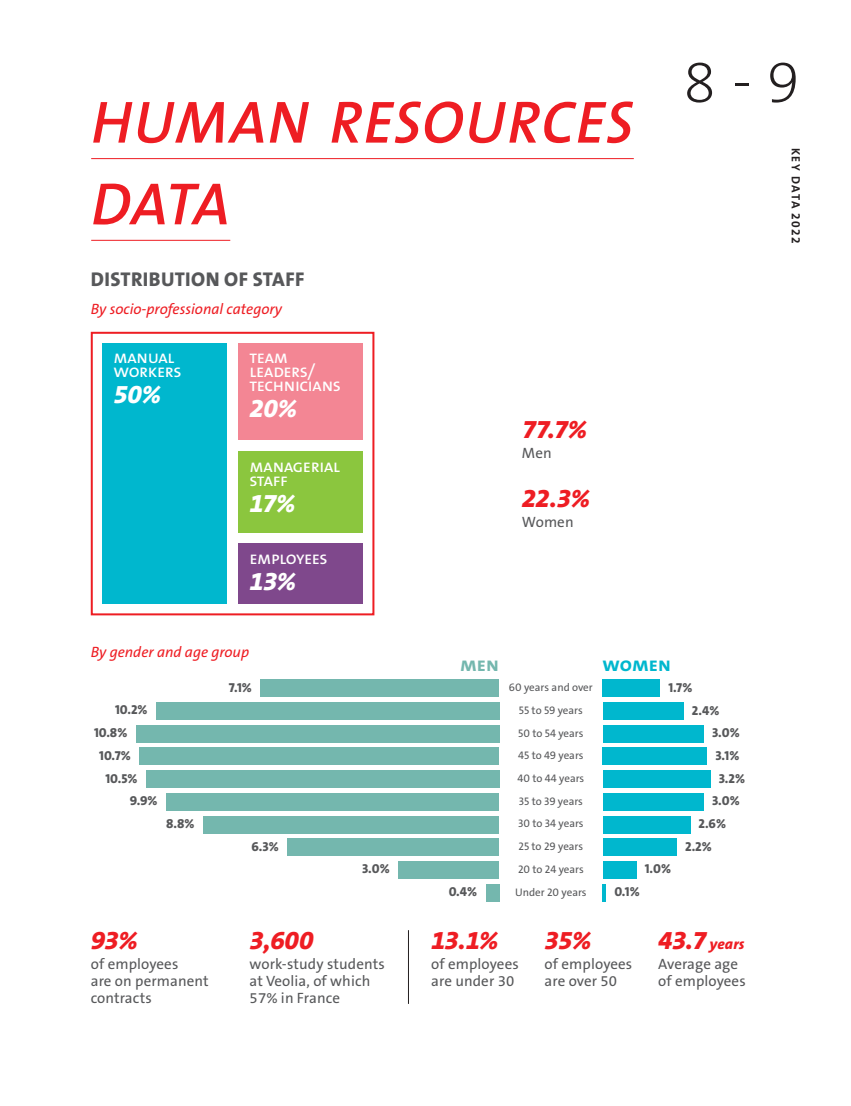
<style>
.page{position:relative;width:851px;height:1106px;background:#fff}
.page>*{position:absolute;margin:0;border:0;box-sizing:border-box;transform-origin:0 0}
.TITRE_Rouge_souligné{font:italic 600 60px "The Sans OT6";letter-spacing:.02em;color:#ee1d23}
.t1{font:200 60px "The Sans OT2";color:#231f20}
.Chiifres_A_Data_c13{font:italic 800 26px "The Sans OT8";letter-spacing:-.03em;color:#ee1d23}
.Chiifres_A_Data_c13-2{font:italic 800 26px "The Sans OT8";letter-spacing:-.025em;color:#fff}
.SS_TITRE_Ital_Rouge{font:800 20px "The Sans OT8";letter-spacing:.02em;color:#57585a}
.t2{font:700 20px "The Sans";letter-spacing:-.005em;color:#00b7ce}
.t3{font:700 20px "The Sans";color:#74b7ae}
.CUBE_Titre_C9_7{font:18px/14px "The Sans OT5 Plain";letter-spacing:-.025em;color:#fff}
.Chiffres_A_Txt_c7_5{font:15px/17px "The Sans OT5 Plain";color:#57585a}
.SS_TITRE_Ital_Rouge-2{font:italic 15px "The Sans OT5 Plain";color:#ee1d23}
.Chiifres_A_Data_c13-3{font:italic 800 15px "The Sans OT8";letter-spacing:.015em;color:#ee1d23}
.t4{font:800 13px "The Sans";color:#57585a}
.t5{font:700 12px "The Sans OT7";letter-spacing:.105em;color:#231f20}
.t6{font:11px/22.6px "The Sans";color:#57585a;text-align:center}
.s1{font-size:26px}
</style>
<div class="page">
<hr style="left:91px;top:158px;width:542px;height:1px;background:#ee1d23">
<hr style="left:91px;top:240px;width:139px;height:1px;background:#ee1d23">
<hr style="left:602px;top:884px;width:4px;height:17px;background:#00b7ce">
<div style="left:602px;top:861px;width:34px;height:17px;background:#00b7ce"></div>
<div style="left:602px;top:838px;width:74px;height:17px;background:#00b7ce"></div>
<div style="left:602px;top:816px;width:88px;height:17px;background:#00b7ce"></div>
<div style="left:602px;top:793px;width:101px;height:17px;background:#00b7ce"></div>
<div style="left:602px;top:770px;width:108px;height:17px;background:#00b7ce"></div>
<div style="left:602px;top:748px;width:105px;height:17px;background:#00b7ce"></div>
<div style="left:602px;top:725px;width:101px;height:17px;background:#00b7ce"></div>
<div style="left:602px;top:702px;width:81px;height:17px;background:#00b7ce"></div>
<div style="left:602px;top:680px;width:58px;height:17px;background:#00b7ce"></div>
<div style="left:485px;top:884px;width:14px;height:17px;background:#74b7ae"></div>
<div style="left:398px;top:861px;width:101px;height:17px;background:#74b7ae"></div>
<div style="left:287px;top:838px;width:212px;height:17px;background:#74b7ae"></div>
<div style="left:203px;top:816px;width:296px;height:17px;background:#74b7ae"></div>
<div style="left:166px;top:793px;width:333px;height:17px;background:#74b7ae"></div>
<div style="left:146px;top:770px;width:353px;height:17px;background:#74b7ae"></div>
<div style="left:139px;top:748px;width:360px;height:17px;background:#74b7ae"></div>
<div style="left:136px;top:725px;width:363px;height:17px;background:#74b7ae"></div>
<div style="left:156px;top:702px;width:343px;height:17px;background:#74b7ae"></div>
<div style="left:260px;top:680px;width:239px;height:17px;background:#74b7ae"></div>
<div style="left:91px;top:332px;width:283px;height:283px;border:2px solid #ee1d23"></div>
<div style="left:102px;top:343px;width:125px;height:261px;background:#00b7ce"></div>
<div style="left:238px;top:343px;width:125px;height:97px;background:#f38694"></div>
<div style="left:238px;top:451px;width:125px;height:81px;background:#8bc63e"></div>
<div style="left:238px;top:544px;width:125px;height:60px;background:#7f488c"></div>
<hr style="left:408px;top:930px;width:1px;height:73px;background:#231f20">
<p class="TITRE_Rouge_souligné" style="left:91px;top:84px;width:543px">HUMAN RESOURCES</p>
<p class="TITRE_Rouge_souligné" style="left:91px;top:165px;width:140px">DATA</p>
<p class="SS_TITRE_Ital_Rouge" style="left:91px;top:266px;width:215px">DISTRIBUTION OF STAFF</p>
<p class="SS_TITRE_Ital_Rouge-2" style="left:91px;top:299px;width:193px">By socio-professional category</p>
<p class="CUBE_Titre_C9_7" style="left:113px;top:350px;width:70px">manual workers</p>
<p class="Chiifres_A_Data_c13-2" style="left:113px;top:378px;width:49px">50%</p>
<p class="CUBE_Titre_C9_7" style="left:249px;top:350px;width:93px">team leaders/ technicians</p>
<p class="Chiifres_A_Data_c13-2" style="left:249px;top:392px;width:49px">20%</p>
<p class="CUBE_Titre_C9_7" style="left:249px;top:458px;width:92px">managerial staff</p>
<p class="Chiifres_A_Data_c13-2" style="left:249px;top:486px;width:47px">17%</p>
<p class="CUBE_Titre_C9_7" style="left:249px;top:551px;width:79px">employees</p>
<p class="Chiifres_A_Data_c13-2" style="left:249px;top:564px;width:48px">13%</p>
<p class="Chiifres_A_Data_c13" style="left:522px;top:413px;width:67px">77.7%</p>
<p class="Chiffres_A_Txt_c7_5" style="left:522px;top:444px;width:31px">Men</p>
<p class="Chiifres_A_Data_c13" style="left:522px;top:481px;width:70px">22.3%</p>
<p class="Chiffres_A_Txt_c7_5" style="left:522px;top:513px;width:53px">Women</p>
<h1 class="t1" style="left:683px;top:43px;width:118px">8-9</h1>
<p class="t5" style="left:803px;top:147px;width:97px;rotate:90deg">KEY DATA 2022</p>
<p class="SS_TITRE_Ital_Rouge-2" style="left:91px;top:642px;width:160px">By gender and age group</p>
<p class="t3" style="left:460px;top:651px;width:40px">MEN</p>
<p class="t2" style="left:602px;top:651px;width:70px">WOMEN</p>
<p class="t4" style="left:115px;top:701px;width:34px">10.2%</p>
<p class="t4" style="left:94px;top:724px;width:35px">10.8%</p>
<p class="t4" style="left:99px;top:747px;width:33px">10.7%</p>
<p class="t4" style="left:105px;top:769px;width:33px">10.5%</p>
<p class="t4" style="left:130px;top:792px;width:29px">9.9%</p>
<p class="t4" style="left:166px;top:815px;width:30px">8.8%</p>
<p class="Chiifres_A_Data_c13" style="left:91px;top:924px;width:48px">93%</p>
<p class="Chiffres_A_Txt_c7_5" style="left:91px;top:955px;width:119px">of employees<br>are on permanent contracts</p>
<p class="t4" style="left:229px;top:679px;width:24px">7.1%</p>
<p class="t4" style="left:668px;top:679px;width:25px">1.7%</p>
<p class="t6" style="left:509px;top:676px;width:85px">60 years and over<br>55 to 59 years<br>50 to 54 years<br>45 to 49 years<br>40 to 44 years<br>35 to 39 years<br>30 to 34 years<br>25 to 29 years<br>20 to 24 years<br>Under 20 years</p>
<p class="t4" style="left:691px;top:701px;width:29px">2.4%</p>
<p class="t4" style="left:712px;top:724px;width:29px">3.0%</p>
<p class="t4" style="left:715px;top:747px;width:25px">3.1%</p>
<p class="t4" style="left:718px;top:769px;width:28px">3.2%</p>
<p class="t4" style="left:712px;top:792px;width:29px">3.0%</p>
<p class="t4" style="left:698px;top:815px;width:29px">2.6%</p>
<p class="t4" style="left:251px;top:837px;width:29px">6.3%</p>
<p class="t4" style="left:685px;top:838px;width:28px">2.2%</p>
<p class="t4" style="left:362px;top:860px;width:29px">3.0%</p>
<p class="t4" style="left:644px;top:860px;width:28px">1.0%</p>
<p class="t4" style="left:448px;top:883px;width:30px">0.4%</p>
<p class="t4" style="left:614px;top:883px;width:27px">0.1%</p>
<p class="Chiifres_A_Data_c13" style="left:249px;top:924px;width:65px">3,600</p>
<p class="Chiffres_A_Txt_c7_5" style="left:249px;top:955px;width:137px">work-study students at Veolia, of which<br>57% in France</p>
<p class="Chiifres_A_Data_c13" style="left:431px;top:924px;width:69px">13.1%</p>
<p class="Chiffres_A_Txt_c7_5" style="left:431px;top:955px;width:89px">of employees are under 30</p>
<p class="Chiifres_A_Data_c13" style="left:544px;top:924px;width:48px">35%</p>
<p class="Chiffres_A_Txt_c7_5" style="left:544px;top:955px;width:89px">of employees are over 50</p>
<p class="Chiifres_A_Data_c13-3" style="left:658px;top:934px;width:88px"><span class="s1">43.7</span> years</p>
<p class="Chiffres_A_Txt_c7_5" style="left:658px;top:955px;width:89px">Average age of employees</p>
</div>
